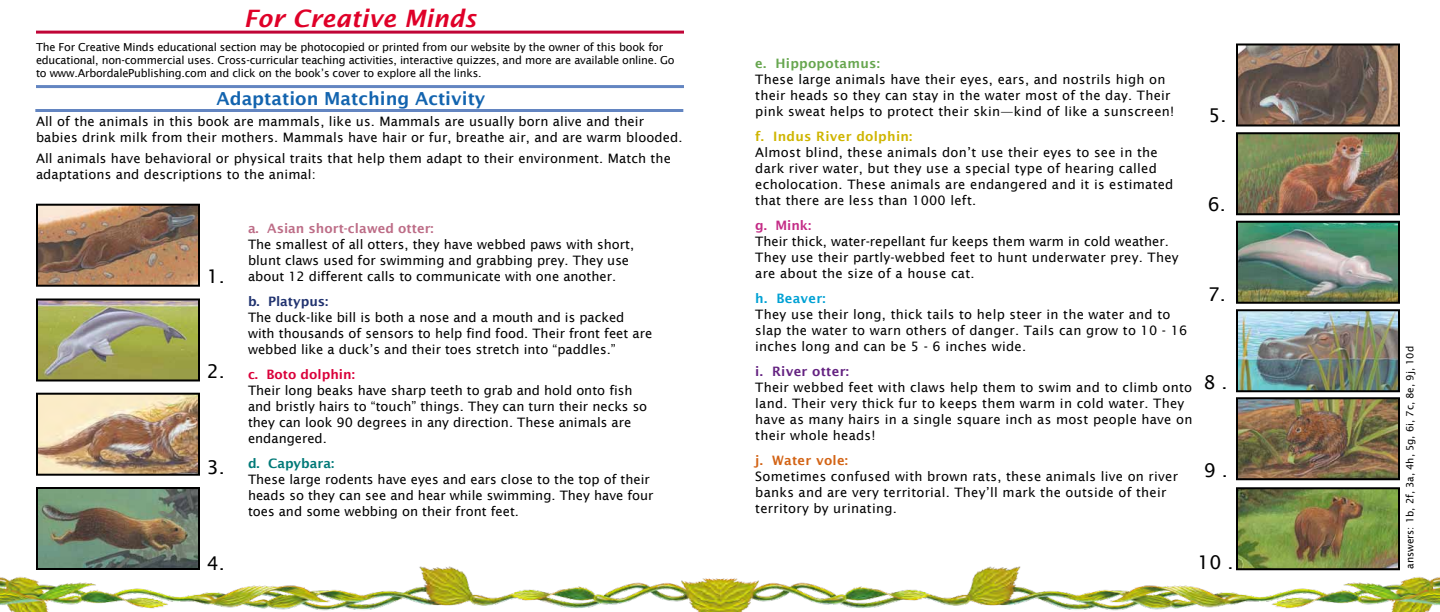
<style>
.page{position:relative;width:1440px;height:612px;background:#fff}
.page>*{position:absolute;margin:0;border:0;box-sizing:border-box;transform-origin:0 0}
.t1{font:italic 600 24px "Lucida Sans";color:#df0028}
.t2{font:19px "Lucida Sans";color:#000}
.t3{font:600 18px "Lucida Sans";color:#1364af}
.t4{font:13px/16px "Lucida Sans";letter-spacing:.01em;color:#000}
.t5{font:600 13px "Lucida Sans";color:#bd6d87}
.t6{font:600 13px "Lucida Sans";letter-spacing:.02em;color:#cfb500}
.t7{font:600 13px "Lucida Sans";letter-spacing:.02em;color:#67a64f}
.t8{font:600 13px "Lucida Sans";color:#da003a}
.t9{font:600 13px "Lucida Sans";letter-spacing:.02em;color:#642281}
.t10{font:600 13px "Lucida Sans";letter-spacing:.02em;color:#d36416}
.t11{font:600 13px "Lucida Sans";color:#20326f}
.t12{font:600 13px "Lucida Sans";color:#007977}
.t13{font:600 13px "Lucida Sans";letter-spacing:.02em;color:#00a1d4}
.t14{font:600 13px "Lucida Sans";color:#c42b86}
.t15{font:11px/13.2px "Lucida Sans";letter-spacing:-.02em;color:#000}
.t16{font:10px "Lucida Sans";color:#000}
</style>
<div class="page">
<img style="left:0;top:566px;width:1440px;height:46px">
<img style="left:1239px;top:312px;width:158px;height:77px">
<div style="left:1236px;top:309px;width:164px;height:83px;border:2px solid #000"></div>
<img style="left:1239px;top:47px;width:158px;height:76px">
<div style="left:1236px;top:44px;width:164px;height:82px;border:2px solid #000"></div>
<img style="left:1239px;top:135px;width:158px;height:77px">
<div style="left:1236px;top:132px;width:164px;height:83px;border:2px solid #000"></div>
<img style="left:1239px;top:400px;width:158px;height:77px">
<div style="left:1236px;top:397px;width:164px;height:83px;border:2px solid #000"></div>
<img style="left:1239px;top:224px;width:158px;height:77px">
<div style="left:1236px;top:221px;width:164px;height:83px;border:2px solid #000"></div>
<img style="left:1239px;top:490px;width:158px;height:77px">
<div style="left:1236px;top:487px;width:164px;height:83px;border:2px solid #000"></div>
<hr style="left:36px;top:31px;width:648px;height:3px;background:#c00437">
<hr style="left:36px;top:85px;width:648px;height:3px;background:#6385c1">
<hr style="left:35px;top:109px;width:648px;height:3px;background:#6385c1">
<img style="left:39px;top:301px;width:158px;height:78px">
<div style="left:36px;top:298px;width:164px;height:84px;border:2px solid #000"></div>
<img style="left:39px;top:490px;width:158px;height:77px">
<div style="left:36px;top:487px;width:164px;height:83px;border:2px solid #000"></div>
<img style="left:39px;top:207px;width:158px;height:77px">
<div style="left:36px;top:204px;width:164px;height:83px;border:2px solid #000"></div>
<img style="left:39px;top:396px;width:158px;height:77px">
<div style="left:36px;top:393px;width:164px;height:83px;border:2px solid #000"></div>
<h1 class="t1" style="left:244px;top:4px;width:234px">For Creative Minds</h1>
<p class="t15" style="left:36px;top:40px;width:640px">The For Creative Minds educational section may be photocopied or printed from our website by the owner of this book for educational, non-commercial uses. Cross-curricular teaching activities, interactive quizzes, and more are available online. Go to www.ArbordalePublishing.com and click on the book’s cover to explore all the links.</p>
<p class="t4" style="left:36px;top:113px;width:648px">All of the animals in this book are mammals, like us. Mammals are usually born alive and their babies drink milk from their mothers. Mammals have hair or fur, breathe air, and are warm blooded.</p>
<p class="t4" style="left:36px;top:150px;width:637px">All animals have behavioral or physical traits that help them adapt to their environment. Match the adaptations and descriptions to the animal:</p>
<h3 class="t3" style="left:217px;top:88px;width:270px">Adaptation Matching Activity</h3>
<h2 class="t2" style="left:207px;top:265px;width:20px">1.</h2>
<h2 class="t2" style="left:207px;top:360px;width:20px">2.</h2>
<h2 class="t2" style="left:207px;top:457px;width:20px">3.</h2>
<h2 class="t2" style="left:207px;top:552px;width:20px">4.</h2>
<p class="t5" style="left:248px;top:221px;width:187px">a. Asian short-clawed otter:</p>
<p class="t4" style="left:248px;top:236px;width:388px">The smallest of all otters, they have webbed paws with short, blunt claws used for swimming and grabbing prey. They use about 12 different calls to communicate with one another.</p>
<p class="t11" style="left:248px;top:294px;width:82px">b. Platypus:</p>
<p class="t4" style="left:248px;top:309px;width:406px">The duck-like bill is both a nose and a mouth and is packed with thousands of sensors to help find food. Their front feet are webbed like a duck’s and their toes stretch into “paddles.”</p>
<p class="t8" style="left:248px;top:367px;width:108px">c. Boto dolphin:</p>
<p class="t4" style="left:248px;top:382px;width:401px">Their long beaks have sharp teeth to grab and hold onto fish and bristly hairs to “touch” things. They can turn their necks so they can look 90 degrees in any direction. These animals are endangered.</p>
<p class="t12" style="left:248px;top:456px;width:88px">d. Capybara:</p>
<p class="t4" style="left:248px;top:471px;width:407px">These large rodents have eyes and ears close to the top of their heads so they can see and hear while swimming. They have four toes and some webbing on their front feet.</p>
<p class="t7" style="left:755px;top:55px;width:126px">e. Hippopotamus:</p>
<p class="t4" style="left:755px;top:71px;width:421px">These large animals have their eyes, ears, and nostrils high on their heads so they can stay in the water most of the day. Their pink sweat helps to protect their skin—kind of like a sunscreen!</p>
<p class="t6" style="left:755px;top:129px;width:159px">f. Indus River dolphin:</p>
<p class="t4" style="left:755px;top:144px;width:420px">Almost blind, these animals don’t use their eyes to see in the dark river water, but they use a special type of hearing called echolocation. These animals are endangered and it is estimated that there are less than 1000 left.</p>
<p class="t14" style="left:755px;top:218px;width:58px">g. Mink:</p>
<p class="t4" style="left:755px;top:233px;width:425px">Their thick, water-repellant fur keeps them warm in cold weather.<br>They use their partly-webbed feet to hunt underwater prey. They are about the size of a house cat.</p>
<p class="t13" style="left:755px;top:291px;width:72px">h. Beaver:</p>
<p class="t4" style="left:755px;top:306px;width:434px">They use their long, thick tails to help steer in the water and to slap the water to warn others of danger. Tails can grow to 10 - 16 inches long and can be 5 - 6 inches wide.</p>
<p class="t9" style="left:755px;top:364px;width:95px">i. River otter:</p>
<p class="t4" style="left:755px;top:379px;width:439px">Their webbed feet with claws help them to swim and to climb onto land. Their very thick fur to keeps them warm in cold water. They have as many hairs in a single square inch as most people have on their whole heads!</p>
<p class="t10" style="left:755px;top:453px;width:94px">j. Water vole:</p>
<p class="t4" style="left:755px;top:468px;width:424px">Sometimes confused with brown rats, these animals live on river banks and are very territorial. They’ll mark the outside of their territory by urinating.</p>
<h2 class="t2" style="left:1208px;top:104px;width:20px">5.</h2>
<h2 class="t2" style="left:1208px;top:193px;width:20px">6.</h2>
<h2 class="t2" style="left:1208px;top:283px;width:20px">7.</h2>
<h2 class="t2" style="left:1204px;top:371px;width:26px">8 .</h2>
<h2 class="t2" style="left:1204px;top:459px;width:26px">9 .</h2>
<h2 class="t2" style="left:1197px;top:551px;width:37px">10 .</h2>
<p class="t16" style="left:1404px;top:569px;width:224px;rotate:-90deg">answers: 1b, 2f, 3a, 4h, 5g, 6i, 7c, 8e, 9j, 10d</p>
</div>
